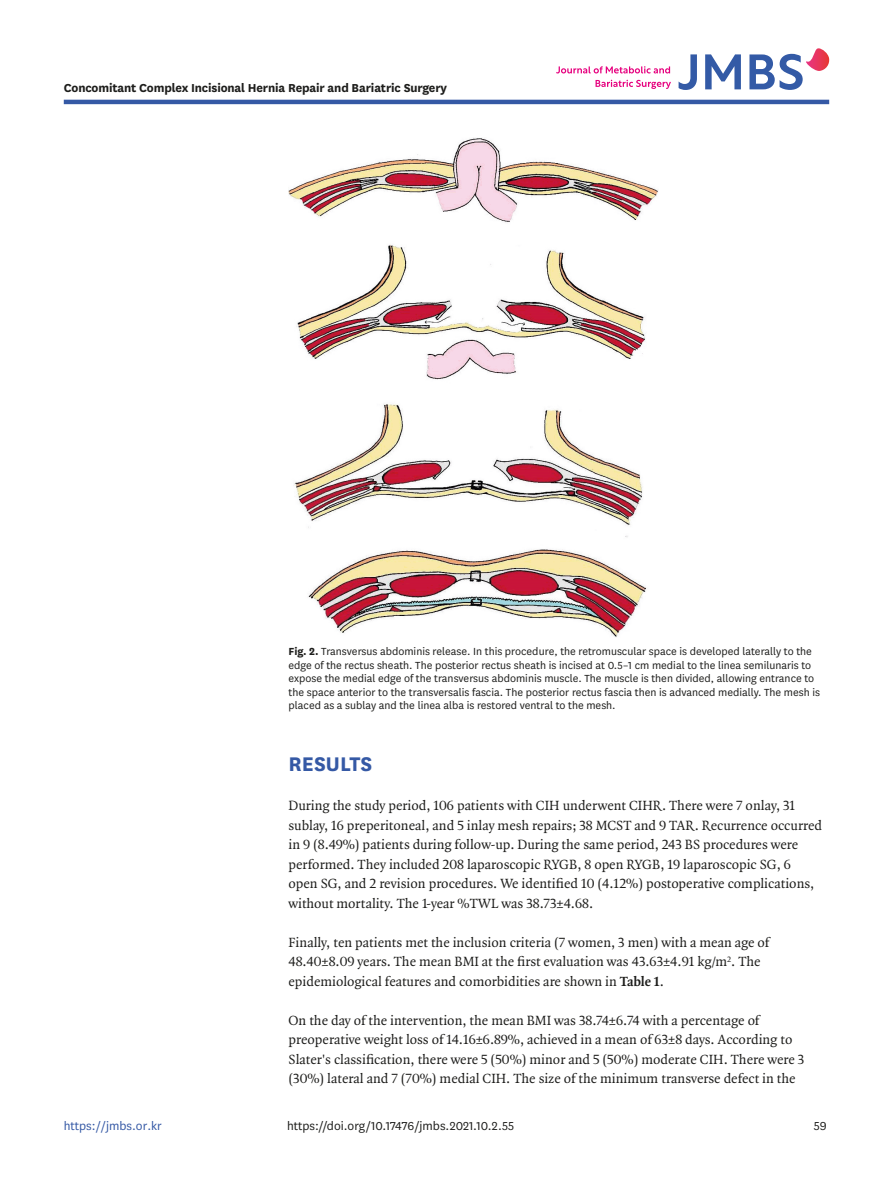
<style>
.page{position:relative;width:893px;height:1191px;background:#fff}
.page>*{position:absolute;margin:0;border:0;box-sizing:border-box;transform-origin:0 0}
.body_title1{font:700 23.1px "National";color:#3559a5}
.body_p{font:14.25px/19.5px "Quadraat OT";color:#1d1d1b}
.body_p_first{font:14.25px/19.5px "Quadraat OT";color:#1d1d1b}
.alt-title-type{font:700 13.5px "National";letter-spacing:-.01em;color:#1d1d1b}
.doi_running_footer{font:13.5px "National";color:#1d1d1b}
.t1{font:13.5px "National";color:#3559a5}
.fig_caption{font:12px/13.5px "National";color:#1d1d1b}
.s1{font-weight:700}
</style>
<div class="page">
<svg style="left:679px;top:48px;width:151px;height:42px"></svg>
<svg style="left:595px;top:80px;width:76px;height:9px"></svg>
<svg style="left:556px;top:66px;width:114px;height:7px"></svg>
<hr style="left:64px;top:100px;width:765px;height:4px;background:#3559a5">
<img style="left:289px;top:138px;width:369px;height:499px">
<p class="alt-title-type" style="left:64px;top:78px;width:385px">Concomitant Complex Incisional Hernia Repair and Bariatric Surgery</p>
<p class="t1" style="left:64px;top:1116px;width:100px">https://jmbs.or.kr</p>
<p class="fig_caption" style="left:289px;top:644px;width:533px"><span class="s1">Fig. 2.</span> Transversus abdominis release. In this procedure, the retromuscular space is developed laterally to the edge of the rectus sheath. The posterior rectus sheath is incised at 0.5–1 cm medial to the linea semilunaris to expose the medial edge of the transversus abdominis muscle. The muscle is then divided, allowing entrance to the space anterior to the transversalis fascia. The posterior rectus fascia then is advanced medially. The mesh is placed as a sublay and the linea alba is restored ventral to the mesh.</p>
<p class="body_title1" style="left:289px;top:748px;width:85px">RESULTS</p>
<p class="body_p_first" style="left:289px;top:796px;width:535px">During the study period, 106 patients with CIH underwent CIHR. There were 7 onlay, 31 sublay, 16 preperitoneal, and 5 inlay mesh repairs; 38 MCST and 9 TAR. Recurrence occurred in 9 (8.49%) patients during follow-up. During the same period, 243 BS procedures were performed. They included 208 laparoscopic RYGB, 8 open RYGB, 19 laparoscopic SG, 6 open SG, and 2 revision procedures. We identified 10 (4.12%) postoperative complications, without mortality. The 1-year %TWL was 38.73±4.68.</p>
<p class="body_p" style="left:289px;top:932px;width:482px">Finally, ten patients met the inclusion criteria (7 women, 3 men) with a mean age of<br>48.40±8.09 years. The mean BMI at the first evaluation was 43.63±4.91 kg/m<sup>2</sup>. The epidemiological features and comorbidities are shown in <span class="s1">Table 1</span>.</p>
<p class="body_p" style="left:289px;top:1010px;width:517px">On the day of the intervention, the mean BMI was 38.74±6.74 with a percentage of preoperative weight loss of 14.16±6.89%, achieved in a mean of 63±8 days. According to Slater's classification, there were 5 (50%) minor and 5 (50%) moderate CIH. There were 3 (30%) lateral and 7 (70%) medial CIH. The size of the minimum transverse defect in the</p>
<p class="doi_running_footer" style="left:287px;top:1116px;width:229px">https://doi.org/10.17476/jmbs.2021.10.2.55</p>
<p class="doi_running_footer" style="left:814px;top:1116px;width:14px">59</p>
</div>
